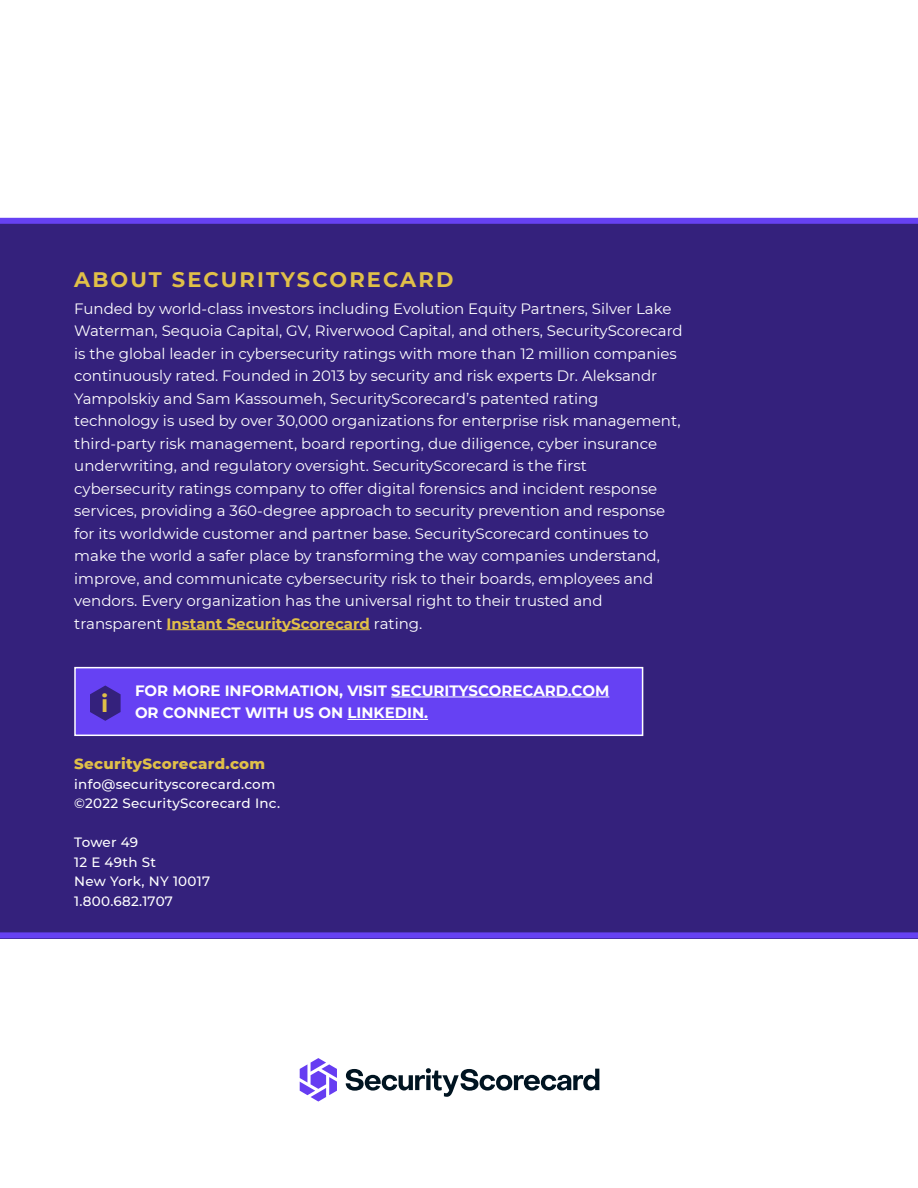
<style>
.page{position:relative;width:918px;height:1188px;background:#fff}
.page>*{position:absolute;margin:0;border:0;box-sizing:border-box;transform-origin:0 0}
.t1{font:700 24px "Montserrat";color:#e1c048}
.t2{font:700 21px "Montserrat";letter-spacing:.1em;color:#e1c048}
.t3{font:15px/22.5px "Montserrat";color:#fff}
.t4{font:700 15px/22.5px "Montserrat";color:#fff}
.t5{font:800 15px "Montserrat";letter-spacing:.02em;color:#e1c048}
.t6{font:500 13.5px/19.5px "Montserrat";letter-spacing:.02em;color:#fff}
.s1{font-weight:700;color:#e1c048}
</style>
<div class="page">
<div style="left:0;top:221px;width:918px;height:717px;background:#34217c"></div>
<div style="left:0;top:218px;width:918px;height:6px;background:#6641f3"></div>
<div style="left:0;top:932px;width:918px;height:6px;background:#6641f3"></div>
<hr style="left:167px;top:629px;width:203px;height:1px;background:#e1c048">
<div style="left:74px;top:667px;width:569px;height:69px;background:#6641f3;border:2px solid #fff"></div>
<hr style="left:391px;top:697px;width:218px;height:1px;background:#fff">
<hr style="left:347px;top:719px;width:81px;height:1px;background:#fff">
<svg style="left:90px;top:685px;width:31px;height:36px"></svg>
<svg style="left:346px;top:1068px;width:253px;height:29px"></svg>
<svg style="left:300px;top:1058px;width:37px;height:44px"></svg>
<h2 class="t2" style="left:74px;top:264px;width:381px">ABOUT SECURITYSCORECARD</h2>
<p class="t3" style="left:74px;top:296px;width:610px">Funded by world-class investors including Evolution Equity Partners, Silver Lake Waterman, Sequoia Capital, GV, Riverwood Capital, and others, SecurityScorecard is the global leader in cybersecurity ratings with more than 12 million companies continuously rated. Founded in 2013 by security and risk experts Dr. Aleksandr Yampolskiy and Sam Kassoumeh, SecurityScorecard’s patented rating technology is used by over 30,000 organizations for enterprise risk management, third-party risk management, board reporting, due diligence, cyber insurance underwriting, and regulatory oversight. SecurityScorecard is the first cybersecurity ratings company to offer digital forensics and incident response services, providing a 360-degree approach to security prevention and response for its worldwide customer and partner base. SecurityScorecard continues to make the world a safer place by transforming the way companies understand, improve, and communicate cybersecurity risk to their boards, employees and vendors. Every organization has the universal right to their trusted and transparent <span class="s1">Instant SecurityScorecard</span> rating.</p>
<h1 class="t1" style="left:101px;top:686px;width:9px">i</h1>
<p class="t4" style="left:135px;top:678px;width:476px">FOR MORE INFORMATION, VISIT SECURITYSCORECARD.COM<br>OR CONNECT WITH US ON LINKEDIN.</p>
<p class="t5" style="left:74px;top:753px;width:193px">SecurityScorecard.com</p>
<p class="t6" style="left:74px;top:774px;width:208px">info@securityscorecard.com ©2022 SecurityScorecard Inc.</p>
<p class="t6" style="left:74px;top:832px;width:137px">Tower 49<br>12 E 49th St<br>New York, NY 10017<br>1.800.682.1707</p>
</div>
